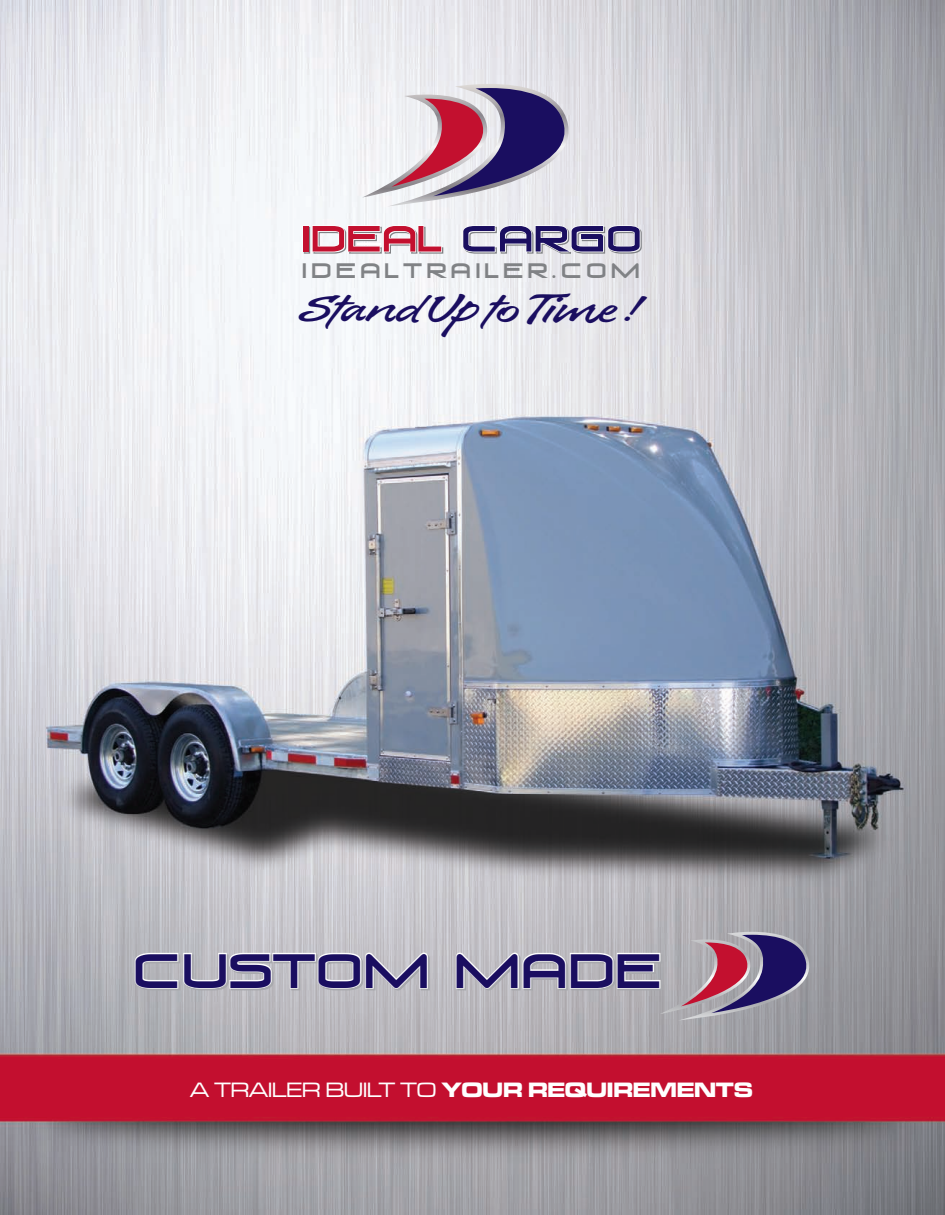
<style>
.page{position:relative;width:945px;height:1215px;background:#fff}
.page>*{position:absolute;margin:0;border:0;box-sizing:border-box;transform-origin:0 0}
.t1{font:45.6px "Venus Rising";color:#1a0e60}
.t2{font:39.9px "Pronto";color:#1a0e60}
.t3{font:21.6px "Microgramma D Bold Exte";color:#fff}
.t4{font:19.95px "Venus Rising";letter-spacing:.2em;color:#808285}
.s1{font-family:"Microgramma D Medi Exte"}
</style>
<div class="page">
<img style="left:0;top:0;width:945px;height:1215px">
<svg style="left:362px;top:84px;width:219px;height:123px"></svg>
<div style="left:304px;top:227px;width:6px;height:27px;border:1px solid #808285"></div>
<div style="left:302px;top:225px;width:7px;height:27px;border:1px solid #fff"></div>
<svg style="left:462px;top:225px;width:180px;height:30px;background:#8a85a9"></svg>
<div style="left:303px;top:226px;width:5px;height:26px;background:#c3102f"></div>
<svg style="left:311px;top:225px;width:133px;height:29px"></svg>
<hr style="left:357px;top:243px;width:24px;height:2px;background:#fff">
<svg style="left:134px;top:951px;width:297px;height:41px"></svg>
<svg style="left:454px;top:932px;width:364px;height:89px;background:#aba1ad"></svg>
<p class="t4" style="left:301px;top:261px;width:340px">IDEALTRAILER.COM</p>
<h2 class="t2" style="left:299px;top:284px;width:340px">Stand Up to Time !</h2>
<h1 class="t1" style="left:132px;top:949px;width:532px">CUSTOM MADE</h1>
<p class="t3" style="left:190px;top:1075px;width:564px"><span class="s1">A TRAILER BUILT TO</span> YOUR REQUIREMENTS</p>
</div>
